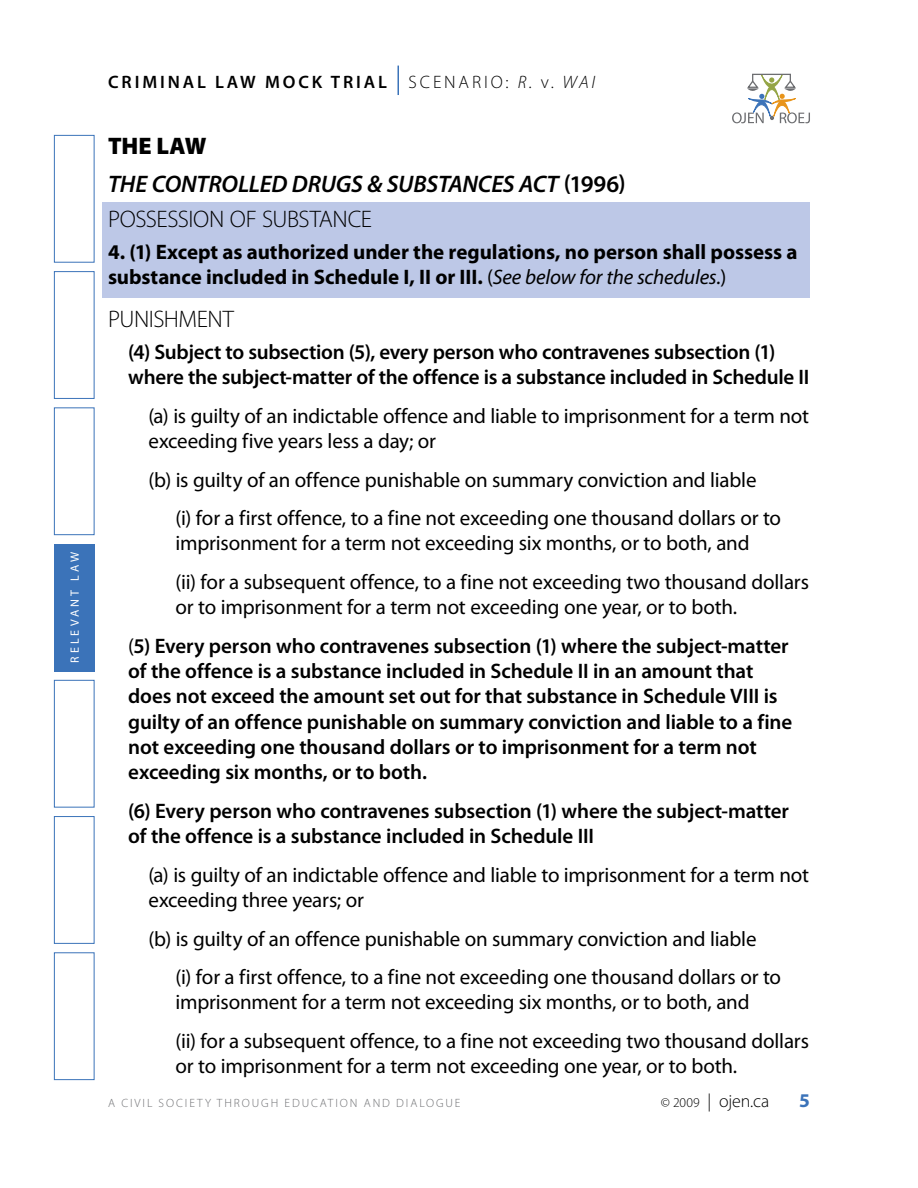
<style>
.page{position:relative;width:918px;height:1188px;background:#fff}
.page>*{position:absolute;margin:0;border:0;box-sizing:border-box;transform-origin:0 0}
.t1{font:italic 600 24px "Myriad Pro";letter-spacing:-.01em;color:#000}
.t2{font:300 24px "Myriad Pro";letter-spacing:-.015em;color:#000}
.t3{font:900 24px "Myriad Pro";color:#000}
.t4{font:600 24px "Myriad Pro";color:#000}
.t5{font:21px/38.7px "Myriad Pro";letter-spacing:-.01em;color:#000}
.t6{font:600 21px/25.2px "Myriad Pro";letter-spacing:-.01em;color:#000}
.t7{font:700 21px/25.2px "Myriad Pro";letter-spacing:-.005em;color:#000}
.t8{font:700 19.5px "Myriad Pro";color:#3b73b9}
.t9{font:600 18px "Myriad Pro";letter-spacing:.16em;color:#000}
.t10{font:300 18px "Myriad Pro";color:#000}
.t11{font:300 12px "Myriad Pro";letter-spacing:.16em;color:#6d6e71}
.t12{font:12px "Myriad Pro";color:#fff}
.s1{font-weight:300}
.s2{font-weight:300;font-style:italic}
.s3{font-weight:400}
.s4{font-weight:400;font-style:italic}
.s5{font-size:13.5px}
</style>
<div class="page">
<svg style="left:732px;top:74px;width:78px;height:50px"></svg>
<svg style="left:398px;top:66px;width:1px;height:29px"></svg>
<div style="left:54px;top:544px;width:40px;height:127px;background:#3b73b9"></div>
<div style="left:54px;top:271px;width:40px;height:128px;border:1px solid #3b73b9"></div>
<div style="left:54px;top:407px;width:40px;height:128px;border:1px solid #3b73b9"></div>
<div style="left:54px;top:135px;width:40px;height:128px;border:1px solid #3b73b9"></div>
<div style="left:54px;top:680px;width:40px;height:128px;border:1px solid #3b73b9"></div>
<div style="left:54px;top:816px;width:40px;height:128px;border:1px solid #3b73b9"></div>
<div style="left:54px;top:952px;width:40px;height:128px;border:1px solid #3b73b9"></div>
<div style="left:102px;top:202px;width:708px;height:96px;background:#bdc8e7"></div>
<p class="t12" style="left:67px;top:663px;width:112px;rotate:-90deg">RelevantLaw</p>
<p class="t9" style="left:108px;top:70px;width:489px">Criminal Law Moc k Trial <span class="s1">SCENA RIO:</span> <span class="s2">R.</span> <span class="s1">V.</span> <span class="s2">Wai</span></p>
<p class="t3" style="left:108px;top:130px;width:100px">THE LAW</p>
<p class="t1" style="left:108px;top:168px;width:427px">THE CONTROLLED DRUGS &amp; SUBSTANCES ACT</p>
<p class="t4" style="left:564px;top:168px;width:64px">(1996)</p>
<p class="t2" style="left:108px;top:205px;width:266px">POSSESSION OF SUBSTANCE</p>
<p class="t7" style="left:108px;top:239px;width:691px">4. (1) Except as authorized under the regulations, no person shall possess a substance included in Schedule I, II or III. <span class="s3">(</span><span class="s4">See below for the schedules.</span><span class="s3">)</span></p>
<p class="t2" style="left:108px;top:304px;width:128px">PUNISHMENT</p>
<p class="t6" style="left:128px;top:339px;width:676px">(4) Subject to subsection (5), every person who contravenes subsection (1) where the subject-matter of the offence is a substance included in Schedule II</p>
<p class="t5" style="left:148px;top:403px;width:662px;line-height:25.2px">(a) is guilty of an indictable offence and liable to imprisonment for a term not exceeding five years less a day; or</p>
<p class="t5" style="left:175px;top:460px;width:607px;text-indent:-27px">(b) is guilty of an offence punishable on summary conviction and liable<br>(i) for a first offence, to a fine not exceeding one thousand dollars or to</p>
<p class="t5" style="left:175px;top:524px;width:635px">imprisonment for a term not exceeding six months, or to both, and<br>(ii) for a subsequent offence, to a fine not exceeding two thousand dollars</p>
<p class="t6" style="left:128px;top:587px;width:662px;line-height:38.7px;text-align:center"><span class="s3">or to imprisonment for a term not exceeding one year, or to both.<br>(</span>5) Every person who contravenes subsection (1) where the subject-matter</p>
<p class="t6" style="left:128px;top:658px;width:666px">of the offence is a substance included in Schedule II in an amount that does not exceed the amount set out for that substance in Schedule VIII is guilty of an offence punishable on summary conviction and liable to a fine not exceeding one thousand dollars or to imprisonment for a term not exceeding six months, or to both.</p>
<p class="t6" style="left:128px;top:798px;width:662px">(6) Every person who contravenes subsection (1) where the subject-matter of the offence is a substance included in Schedule III</p>
<p class="t5" style="left:148px;top:862px;width:662px;line-height:25.2px">(a) is guilty of an indictable offence and liable to imprisonment for a term not exceeding three years; or</p>
<p class="t5" style="left:175px;top:919px;width:607px;text-indent:-27px">(b) is guilty of an offence punishable on summary conviction and liable<br>(i) for a first offence, to a fine not exceeding one thousand dollars or to</p>
<p class="t5" style="left:175px;top:983px;width:635px">imprisonment for a term not exceeding six months, or to both, and<br>(ii) for a subsequent offence, to a fine not exceeding two thousand dollars</p>
<p class="t5" style="left:175px;top:1047px;width:563px">or to imprisonment for a term not exceeding one year, or to both.</p>
<p class="t11" style="left:108px;top:1096px;width:354px">A CIVIL SOCIETY THROUGH EDUCATION A ND DIA LOGUE</p>
<p class="t10" style="left:661px;top:1090px;width:110px"><span class="s5">© 2009</span> | OJEN.CA</p>
<p class="t8" style="left:799px;top:1088px;width:12px">5</p>
</div>
